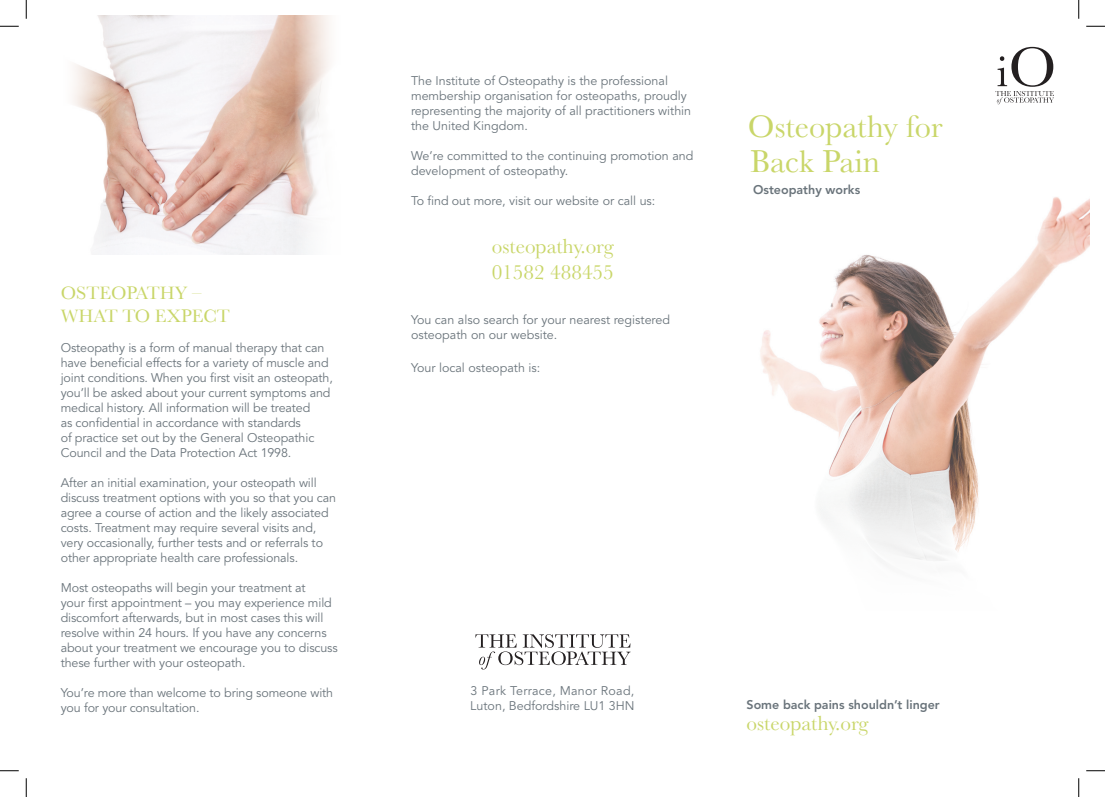
<style>
.page{position:relative;width:1105px;height:797px;background:#fff}
.page>*{position:absolute;margin:0;border:0;box-sizing:border-box;transform-origin:0 0}
.t1{font:32.5px "Baskerville";color:#c9d669}
.t2{font:21.25px "Baskerville";color:#c9d669}
.t3{font:18.75px "Baskerville";color:#c9d669}
.t4{font:12.5px/15px "Avenir";letter-spacing:-.01em;color:#6a747b}
.t5{font:800 12.5px "Avenir";color:#6a747b}
.t6{font:12.5px "Avenir";letter-spacing:.02em;color:#6a747b}
</style>
<div class="page">
<img style="left:760px;top:197px;width:329px;height:364px">
<svg style="left:995px;top:47px;width:59px;height:57px"></svg>
<img style="left:73px;top:16px;width:257px;height:239px">
<svg style="left:475px;top:634px;width:155px;height:35px"></svg>
<svg style="left:0;top:25px;width:19px;height:2px"></svg>
<svg style="left:1086px;top:25px;width:19px;height:2px"></svg>
<svg style="left:0;top:770px;width:19px;height:1px"></svg>
<svg style="left:1086px;top:770px;width:19px;height:1px"></svg>
<svg style="left:25px;top:0;width:2px;height:19px"></svg>
<svg style="left:25px;top:778px;width:2px;height:19px"></svg>
<svg style="left:1078px;top:0;width:1px;height:19px"></svg>
<svg style="left:1078px;top:778px;width:1px;height:19px"></svg>
<p class="t3" style="left:61px;top:282px;width:142px">OSTEOPATHY –</p>
<p class="t3" style="left:61px;top:304px;width:171px">WHAT TO EXPECT</p>
<p class="t4" style="left:61px;top:340px;width:274px">Osteopathy is a form of manual therapy that can have beneficial effects for a variety of muscle and joint conditions. When you first visit an osteopath, you’ll be asked about your current symptoms and medical history. All information will be treated<br>as confidential in accordance with standards<br>of practice set out by the General Osteopathic Council and the Data Protection Act 1998.</p>
<p class="t4" style="left:61px;top:475px;width:277px">After an initial examination, your osteopath will discuss treatment options with you so that you can agree a course of action and the likely associated costs. Treatment may require several visits and,</p>
<p class="t4" style="left:61px;top:535px;width:264px">very occasionally, further tests and or referrals to other appropriate health care professionals.</p>
<p class="t4" style="left:61px;top:580px;width:279px">Most osteopaths will begin your treatment at<br>your first appointment – you may experience mild discomfort afterwards, but in most cases this will resolve within 24 hours. If you have any concerns about your treatment we encourage you to discuss these further with your osteopath.</p>
<p class="t4" style="left:61px;top:685px;width:274px">You’re more than welcome to bring someone with you for your consultation.</p>
<p class="t4" style="left:411px;top:74px;width:282px">The Institute of Osteopathy is the professional membership organisation for osteopaths, proudly representing the majority of all practitioners within the United Kingdom.</p>
<p class="t4" style="left:411px;top:149px;width:284px">We’re committed to the continuing promotion and development of osteopathy.</p>
<p class="t4" style="left:411px;top:194px;width:246px">To find out more, visit our website or call us:</p>
<p class="t2" style="left:492px;top:234px;width:123px">osteopathy.org</p>
<p class="t2" style="left:492px;top:259px;width:124px">01582 488455</p>
<p class="t4" style="left:411px;top:312px;width:261px">You can also search for your nearest registered osteopath on our website.</p>
<p class="t4" style="left:411px;top:360px;width:131px">Your local osteopath is:</p>
<p class="t1" style="left:748px;top:107px;width:196px">Osteopathy for</p>
<p class="t1" style="left:750px;top:142px;width:132px">Back Pain</p>
<p class="t5" style="left:753px;top:182px;width:109px">Osteopathy works</p>
<p class="t6" style="left:471px;top:683px;width:165px">3 Park Terrace, Manor Road,</p>
<p class="t4" style="left:470px;top:698px;width:166px">Luton, Bedfordshire LU1 3HN</p>
<p class="t5" style="left:746px;top:697px;width:195px">Some back pains shouldn’t linger</p>
<p class="t2" style="left:746px;top:711px;width:123px">osteopathy.org</p>
</div>
